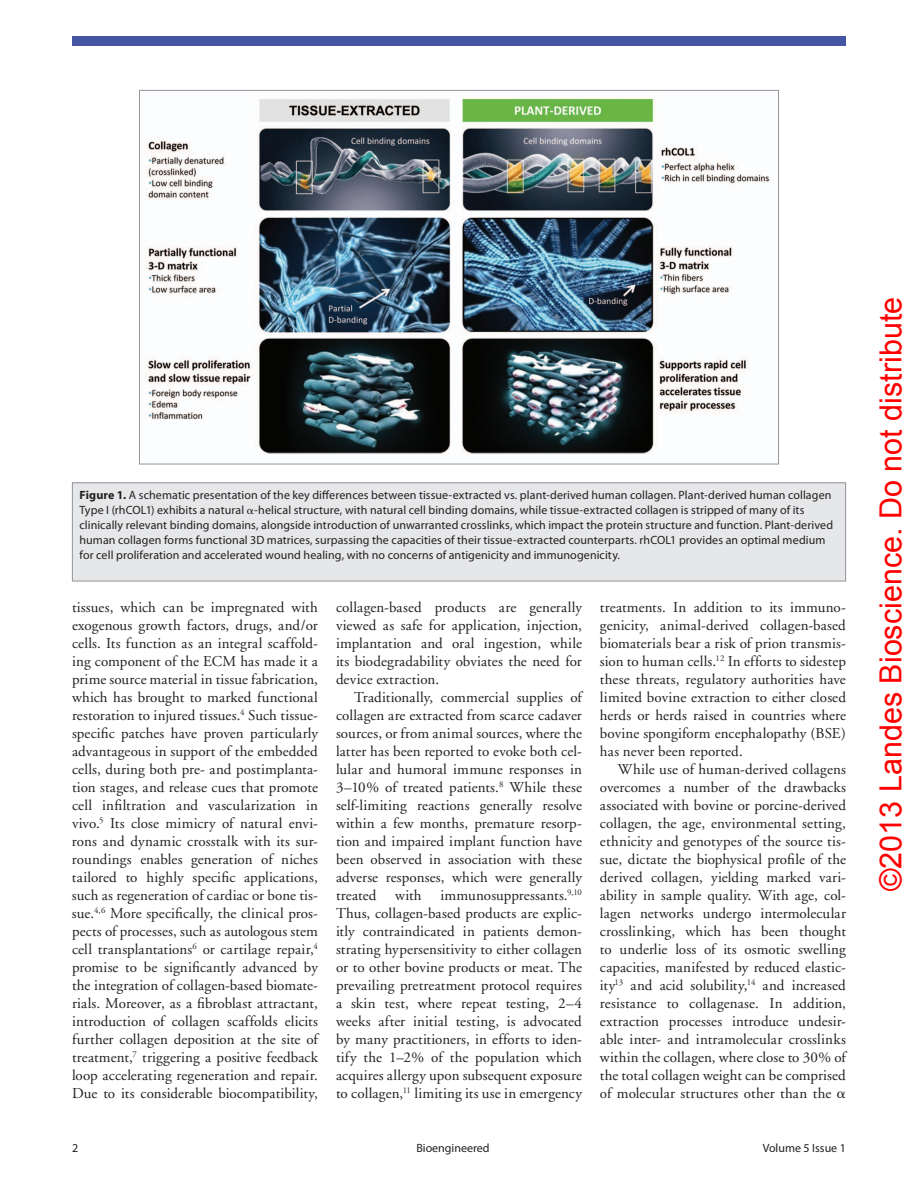
<style>
.page{position:relative;width:918px;height:1188px;background:#fff}
.page>*{position:absolute;margin:0;border:0;box-sizing:border-box;transform-origin:0 0}
.t1{font:30.45px "Arial";color:#f00}
.t2{font:15px/18px "Adobe Garamond";letter-spacing:.01em;color:#231f20;text-align:justify}
.t3{font:12px/15px "Myriad Pro";letter-spacing:.01em;color:#231f20}
.s1{font-weight:700}
.s2{font-family:"Universal Std Greekw Math Pi"}
</style>
<div class="page">
<div style="left:72px;top:36px;width:774px;height:10px;background:#4455a4"></div>
<img style="left:145px;top:96px;width:629px;height:358px">
<div style="left:72px;top:483px;width:774px;height:98px;background:#e6e7e9"></div>
<div style="left:72px;top:482px;width:774px;height:99px;border:1px solid #939598"></div>
<p class="t3" style="left:80px;top:487px;width:755px"><span class="s1">Figure 1.</span> A schematic presentation of the key differences between tissue-extracted vs. plant-derived human collagen. Plant-derived human collagen Type I (rhCOL1) exhibits a natural <span class="s2">α</span>-helical structure, with natural cell binding domains, while tissue-extracted collagen is stripped of many of its clinically relevant binding domains, alongside introduction of unwarranted crosslinks, which impact the protein structure and function. Plant-derived human collagen forms functional 3D matrices, surpassing the capacities of their tissue-extracted counterparts. rhCOL1 provides an optimal medium for cell proliferation and accelerated wound healing, with no concerns of antigenicity and immunogenicity.</p>
<p class="t2" style="left:72px;top:599px;width:248px">tissues, which can be impregnated with exogenous growth factors, drugs, and/or cells. Its function as an integral scaffold&shy;ing component of the ECM has made it a prime source material in tissue fabrication, which has brought to marked functional restoration to injured tissues.<sup>4</sup> Such tissue&shy;specific patches have proven particularly advantageous in support of the embedded cells, during both pre- and postimplanta&shy;tion stages, and release cues that promote cell infiltration and vascularization in vivo.<sup>5</sup> Its close mimicry of natural envi&shy;rons and dynamic crosstalk with its sur&shy;roundings enables generation of niches tailored to highly specific applications, such as regeneration of cardiac or bone tis&shy;sue.<sup>4,6</sup> More specifically, the clinical pros&shy;pects of processes, such as autologous stem cell transplantations<sup>6</sup> or cartilage repair,<sup>4 </sup>promise to be significantly advanced by the integration of collagen-based biomate&shy;rials. Moreover, as a fibroblast attractant, introduction of collagen scaffolds elicits further collagen deposition at the site of treatment,<sup>7</sup> triggering a positive feedback loop accelerating regeneration and repair.<br>Due to its considerable biocompatibility,</p>
<p class="t2" style="left:336px;top:599px;width:248px">collagen-based products are generally viewed as safe for application, injection, implantation and oral ingestion, while its biodegradability obviates the need for device extraction.</p>
<p class="t2" style="left:336px;top:689px;width:248px;text-indent:18px">Traditionally, commercial supplies of collagen are extracted from scarce cadaver sources, or from animal sources, where the latter has been reported to evoke both cel&shy;lular and humoral immune responses in 3–10% of treated patients.<sup>8</sup> While these self-limiting reactions generally resolve within a few months, premature resorp&shy;tion and impaired implant function have been observed in association with these adverse responses, which were generally treated with</p>
<p class="t2" style="left:336px;top:887px;width:248px;text-indent:104px">immunosuppressants.<sup>9,10<br></sup>Thus, collagen-based products are explic&shy;itly contraindicated in patients demon&shy;strating hypersensitivity to either collagen or to other bovine products or meat. The prevailing pretreatment protocol requires a skin test, where repeat testing, 2–4 weeks after initial testing, is advocated by many practitioners, in efforts to iden&shy;tify the 1–2% of the population which acquires allergy upon subsequent exposure to collagen,<sup>11</sup> limiting its use in emergency</p>
<p class="t2" style="left:600px;top:599px;width:248px">treatments. In addition to its immuno&shy;genicity, animal-derived collagen-based biomaterials bear a risk of prion transmis&shy;sion to human cells.<sup>12</sup> In efforts to sidestep these threats, regulatory authorities have limited bovine extraction to either closed herds or herds raised in countries where bovine spongiform encephalopathy (BSE) has never been reported.</p>
<p class="t2" style="left:600px;top:761px;width:248px;text-indent:18px">While use of human-derived collagens overcomes a number of the drawbacks associated with bovine or porcine-derived collagen, the age, environmental setting, ethnicity and genotypes of the source tis&shy;sue, dictate the biophysical profile of the derived collagen, yielding marked vari&shy;ability in sample quality. With age, col&shy;lagen networks undergo intermolecular crosslinking, which has been thought to underlie loss of its osmotic swelling capacities, manifested by reduced elastic&shy;ity<sup>13</sup> and acid solubility,<sup>14</sup> and increased resistance to collagenase. In addition, extraction processes introduce undesir&shy;able inter- and intramolecular crosslinks within the collagen, where close to 30% of the total collagen weight can be comprised of molecular structures other than the <span class="s2">α</span></p>
<p class="t3" style="left:72px;top:1141px;width:8px">2</p>
<p class="t3" style="left:416px;top:1141px;width:75px">Bioengineered</p>
<p class="t3" style="left:763px;top:1141px;width:85px">Volume 5 Issue 1</p>
<h1 class="t1" style="left:871px;top:891px;width:595px;rotate:-90deg">©2013 Landes Bioscience. Do not distribute</h1>
</div>
